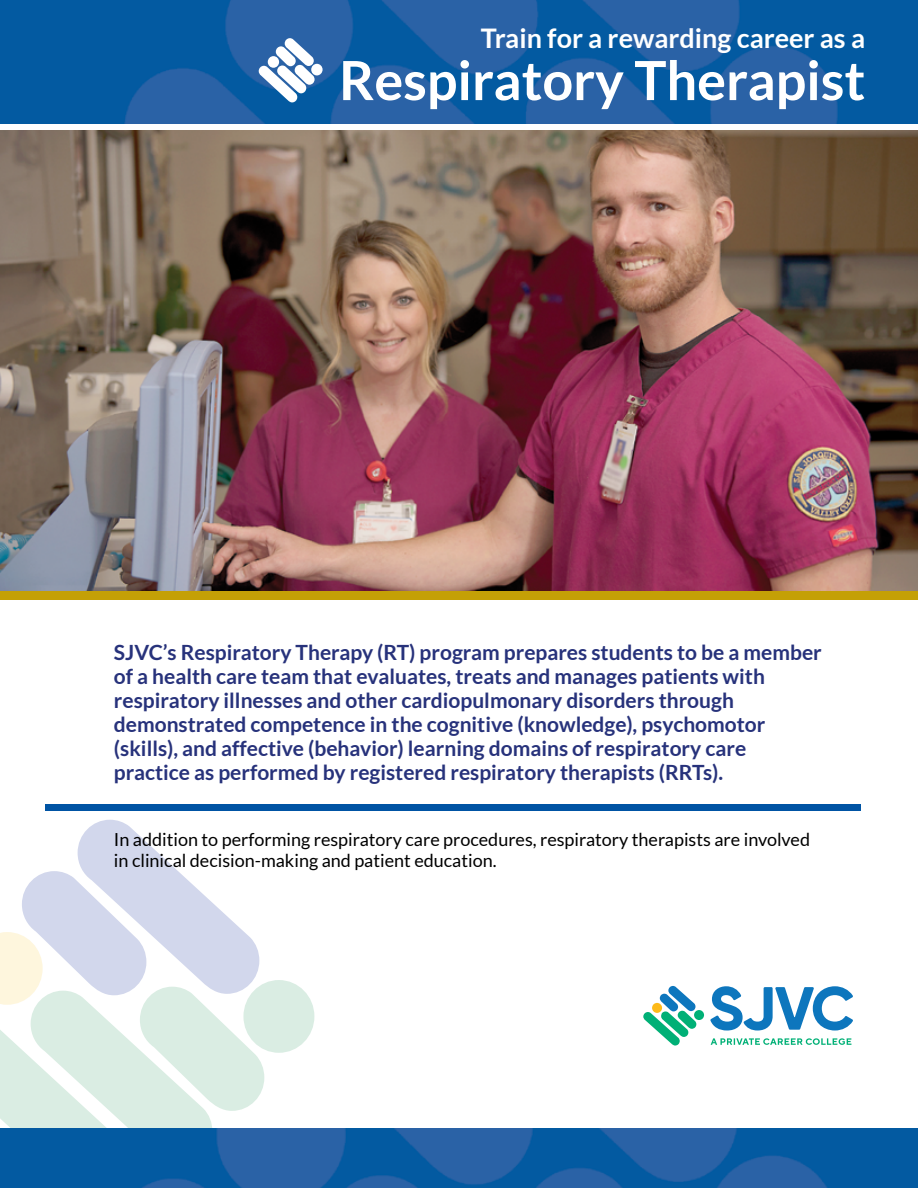
<style>
.page{position:relative;width:918px;height:1188px;background:#fff}
.page>*{position:absolute;margin:0;border:0;box-sizing:border-box;transform-origin:0 0}
.t1{font:700 54px "Lato";color:#fff}
.t2{font:700 27px "Lato";color:#fff}
.t3{font:700 21px/24px "Lato";color:#27327b}
.t4{font:18px/21px "Lato";color:#000}
</style>
<div class="page">
<svg style="left:0;top:820px;width:264px;height:308px"></svg>
<div style="left:243px;top:980px;width:71px;height:73px;background:#daede3;border-radius:50%"></div>
<img style="left:0;top:131px;width:918px;height:460px">
<img style="left:0;top:1128px;width:918px;height:60px">
<div style="left:0;top:591px;width:918px;height:8px;background:#c4a006"></div>
<img style="left:0;top:0;width:918px;height:123px">
<svg style="left:259px;top:38px;width:56px;height:64px"></svg>
<div style="left:268px;top:56px;width:11px;height:12px;background:#fff;border-radius:50%"></div>
<div style="left:311px;top:64px;width:12px;height:11px;background:#fff;border-radius:50%"></div>
<div style="left:45px;top:804px;width:816px;height:7px;background:#0054a4"></div>
<svg style="left:711px;top:1038px;width:140px;height:7px"></svg>
<svg style="left:710px;top:986px;width:143px;height:45px"></svg>
<svg style="left:643px;top:986px;width:61px;height:60px"></svg>
<p class="t2" style="left:481px;top:23px;width:386px">Train for a rewarding career as a</p>
<p class="t1" style="left:339px;top:50px;width:528px">Respiratory Therapist</p>
<p class="t3" style="left:114px;top:640px;width:709px">SJVC’s Respiratory Therapy (RT) program prepares students to be a member of a health care team that evaluates, treats and manages patients with</p>
<p class="t3" style="left:114px;top:688px;width:621px">respiratory illnesses and other cardiopulmonary disorders through</p>
<p class="t3" style="left:114px;top:712px;width:653px">demonstrated competence in the cognitive (knowledge), psychomotor (skills), and affective (behavior) learning domains of respiratory care</p>
<p class="t3" style="left:114px;top:760px;width:611px">practice as performed by registered respiratory therapists (RRTs).</p>
<p class="t4" style="left:114px;top:828px;width:698px">In addition to performing respiratory care procedures, respiratory therapists are involved in clinical decision-making and patient education.</p>
</div>
